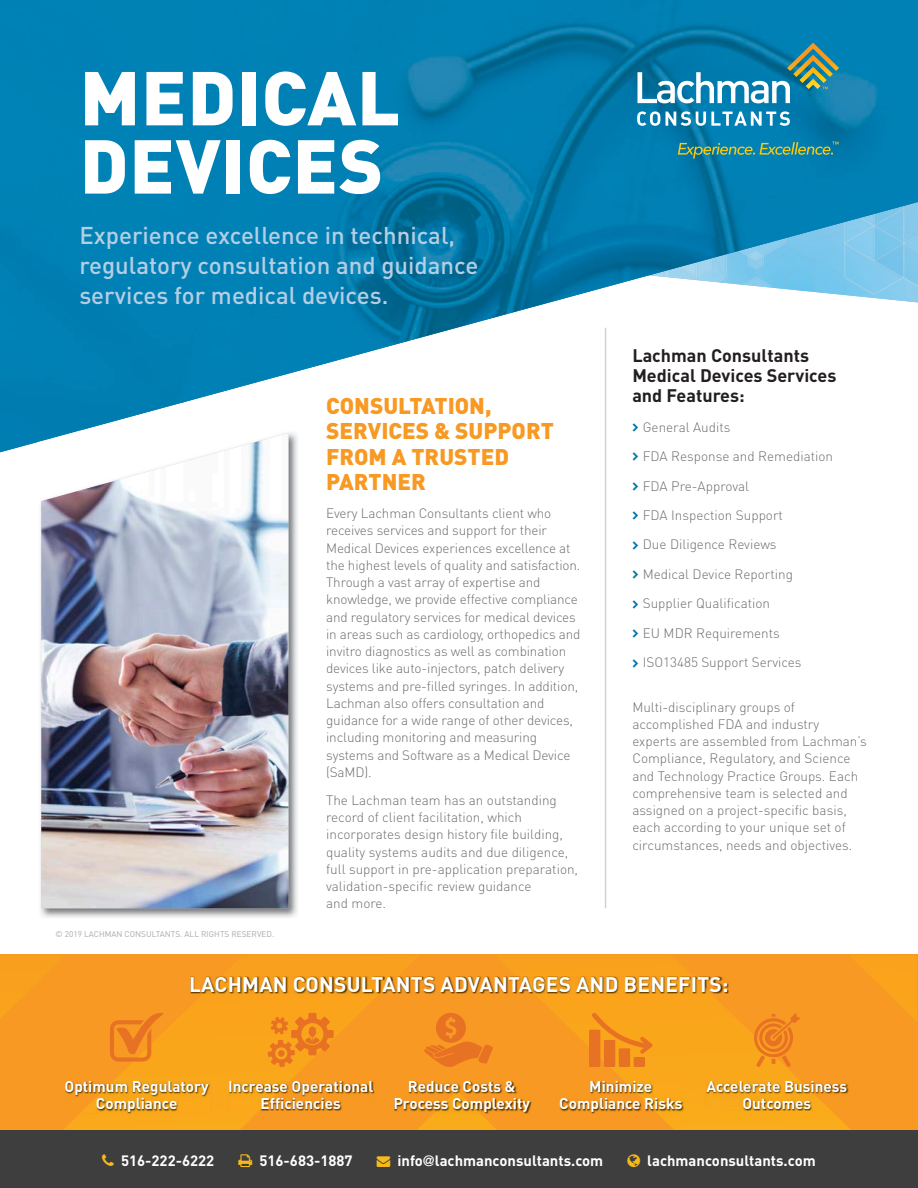
<style>
.page{position:relative;width:918px;height:1188px;background:#fff}
.page>*{position:absolute;margin:0;border:0;box-sizing:border-box;transform-origin:0 0}
.t1{font:900 75px/68.2px "DIN Pro";letter-spacing:.01em;color:#fff}
.t2{font:500 24px/30px "DIN Pro";color:#b5cee4}
.t3{font:900 22.5px/25.5px "DIN Pro";color:#f79922}
.t4{font:700 20.85px "DIN Pro";letter-spacing:.01em;color:#fff}
.t5{font:700 18px/19.8px "DIN Pro";color:#231f20}
.t6{font:700 15.3px/16.8px "DIN Pro";color:#fff;text-align:center}
.t7{font:700 14.85px "DIN Pro";color:#fff}
.t8{font:300 13.5px/17.2px "DIN Pro";letter-spacing:-.01em;color:#6c6d70}
.t9{font:8.25px "DIN Pro";color:#a8a9ad}
.s1{font-family:"Avenir";font-weight:500}
</style>
<div class="page">
<div style="left:0;top:955px;width:918px;height:176px;background:#f79922"></div>
<svg style="left:420px;top:1114px;width:74px;height:17px"></svg>
<svg style="left:494px;top:1000px;width:358px;height:131px"></svg>
<svg style="left:62px;top:1015px;width:358px;height:116px"></svg>
<svg style="left:848px;top:991px;width:69px;height:31px"></svg>
<svg style="left:561px;top:244px;width:357px;height:208px"></svg>
<img style="left:0;top:0;width:765px;height:201px">
<img style="left:765px;top:0;width:153px;height:244px">
<div style="left:0;top:201px;width:255px;height:201px;background:#0080b5"></div>
<img style="left:255px;top:201px;width:306px;height:151px">
<img style="left:561px;top:201px;width:204px;height:98px">
<img style="left:255px;top:352px;width:113px;height:31px">
<img style="left:0;top:402px;width:185px;height:50px">
<svg style="left:637px;top:111px;width:23px;height:15px"></svg>
<svg style="left:666px;top:111px;width:124px;height:15px"></svg>
<svg style="left:678px;top:142px;width:160px;height:17px;background:#368c8b"></svg>
<svg style="left:637px;top:43px;width:202px;height:60px;background:#348dab"></svg>
<div style="left:0;top:1131px;width:918px;height:57px;background:#3e3e3f"></div>
<hr style="left:605px;top:328px;width:1px;height:580px;background:#d1d2d4">
<img style="left:39px;top:431px;width:259px;height:487px">
<img style="left:39px;top:431px;width:40px;height:11px">
<img style="left:41px;top:433px;width:247px;height:475px">
<img style="left:190px;top:976px;width:539px;height:18px">
<img style="left:517px;top:976px;width:194px;height:18px">
<img style="left:203px;top:976px;width:195px;height:18px">
<img style="left:65px;top:1081px;width:15px;height:33px">
<img style="left:80px;top:1081px;width:130px;height:33px">
<img style="left:290px;top:1081px;width:84px;height:30px">
<img style="left:229px;top:1081px;width:61px;height:30px">
<img style="left:394px;top:1081px;width:138px;height:33px">
<img style="left:434px;top:1091px;width:46px;height:23px">
<img style="left:560px;top:1081px;width:64px;height:33px">
<img style="left:624px;top:1081px;width:60px;height:33px">
<img style="left:832px;top:1081px;width:17px;height:30px">
<img style="left:706px;top:1081px;width:126px;height:30px">
<svg style="left:110px;top:1013px;width:53px;height:49px"></svg>
<svg style="left:268px;top:1013px;width:66px;height:54px"></svg>
<div style="left:278px;top:1050px;width:7px;height:7px;background:#e87224;border-radius:50%"></div>
<svg style="left:424px;top:1013px;width:69px;height:54px"></svg>
<div style="left:589px;top:1030px;width:11px;height:37px;background:#e87224"></div>
<div style="left:604px;top:1040px;width:11px;height:27px;background:#e87224"></div>
<div style="left:619px;top:1048px;width:11px;height:19px;background:#e87224"></div>
<div style="left:634px;top:1057px;width:11px;height:10px;background:#e87224"></div>
<svg style="left:592px;top:1013px;width:61px;height:41px"></svg>
<svg style="left:754px;top:1013px;width:47px;height:54px"></svg>
<svg style="left:633px;top:423px;width:5px;height:8px"></svg>
<h1 class="t1" style="left:80px;top:61px;width:322px">MEDICAL<br>DEVICES</h1>
<h2 class="t2" style="left:79px;top:219px;width:401px">Experience excellence in technical, regulatory consultation and guidance services for medical devices.</h2>
<p class="t9" style="left:55px;top:929px;width:220px">© 2019 LACHMAN CONSULTANTS. ALL RIGHTS RESERVED.</p>
<h3 class="t3" style="left:326px;top:392px;width:229px">CONSULTATION,<br>SERVICES &amp; SUPPORT<br>FROM A TRUSTED<br>PARTNER</h3>
<p class="t8" style="left:326px;top:504px;width:256px">Every Lachman Consultants client who receives services and support for their Medical Devices experiences excellence at the highest levels of quality and satisfaction.<br>Through a vast array of expertise and knowledge, we provide effective compliance and regulatory services for medical devices in areas such as cardiology, orthopedics and invitro diagnostics as well as combination devices like auto-injectors, patch delivery systems and pre-filled syringes. In addition, Lachman also offers consultation and guidance for a wide range of other devices, including monitoring and measuring systems and Software as a Medical Device (SaMD).</p>
<p class="t8" style="left:326px;top:791px;width:253px">The Lachman team has an outstanding record of client facilitation, which incorporates design history file building, quality systems audits and due diligence, full support in pre-application preparation, validation-specific review guidance<br>and more.</p>
<h3 class="t5" style="left:632px;top:345px;width:206px">Lachman Consultants<br>Medical Devices Services and Features:</h3>
<p class="t8" style="left:643px;top:411px;width:192px;line-height:29.4px">General Audits<br>FDA Response and Remediation<br>FDA Pre-Approval<br>FDA Inspection Support<br>Due Diligence Reviews<br>Medical Device Reporting<br>Supplier Qualification<br>EU MDR Requirements<br>ISO13485 Support Services</p>
<p class="t8" style="left:632px;top:698px;width:236px">Multi-disciplinary groups of accomplished FDA and industry<br>experts are assembled from Lachman’s Compliance, Regulatory, and Science and Technology Practice Groups. Each comprehensive team is selected and assigned on a project-specific basis, each according to your unique set of circumstances, needs and objectives.</p>
<h3 class="t4" style="left:189px;top:970px;width:541px">LACHMAN CONSULTANTS ADVANTAGES AND BENEFITS:</h3>
<p class="t6" style="left:64px;top:1078px;width:146px">Optimum Regulatory<br>Compliance</p>
<p class="t6" style="left:228px;top:1078px;width:147px">Increase Operational<br>Efficiencies</p>
<p class="t6" style="left:393px;top:1078px;width:138px">Reduce Costs &amp;<br>Process Complexity</p>
<p class="t6" style="left:559px;top:1078px;width:125px">Minimize<br>Compliance Risks</p>
<p class="t6" style="left:706px;top:1078px;width:142px">Accelerate Business<br>Outcomes</p>
<p class="t7" style="left:121px;top:1150px;width:95px">516-222-6222</p>
<p class="t7" style="left:259px;top:1150px;width:95px">516-683-1887</p>
<p class="t7" style="left:397px;top:1150px;width:207px">info<span class="s1">@</span>lachmanconsultants.com</p>
<p class="t7" style="left:647px;top:1150px;width:170px">lachmanconsultants.com</p>
</div>
